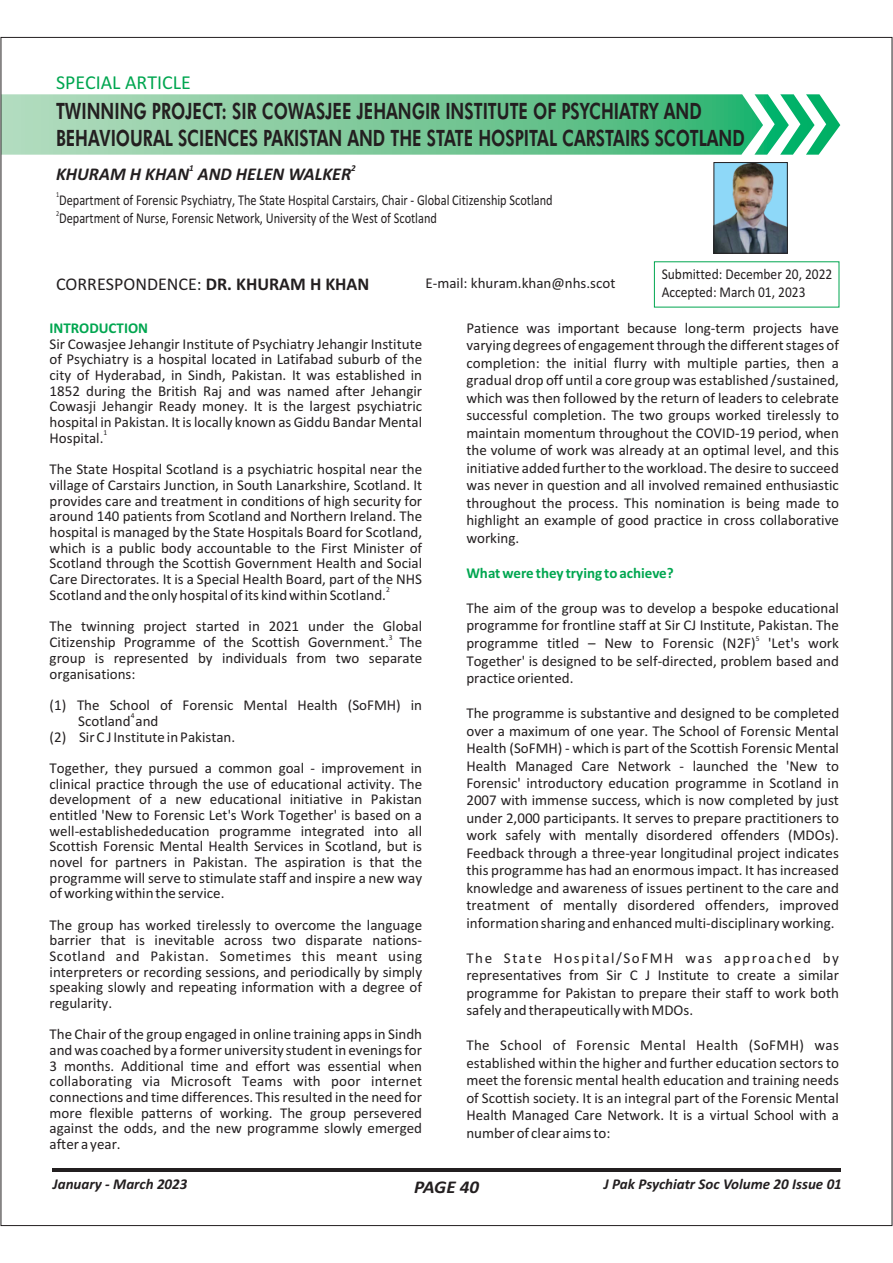
<style>
.page{position:relative;width:893px;height:1263px;background:#fff}
.page>*{position:absolute;margin:0;border:0;box-sizing:border-box;transform-origin:0 0}
.t1{font:800 22.5px/27px "Futura BT";color:#231f20;scale:.73 1}
.t2{font:19.95px "Calibri";color:#00a650}
.t3{font:18px "Calibri";color:#231f20}
.t4{font:italic 700 18px "Calibri";color:#231f20}
.t5{font:italic 700 18px "Calibri";color:#231f20;scale:1.06 1}
.t6{font:15px/17.5px "Calibri";color:#231f20;text-align:justify}
.t7{font:15px "Calibri";color:#231f20;scale:.82 1}
.t8{font:italic 700 15px "Calibri";color:#231f20}
.t9{font:15px/18.3px "Calibri";color:#231f20;scale:.9 1}
.t10{font:700 15px "Calibri";color:#00a650}
.t11{font:italic 700 9px "Calibri";color:#231f20}
.t12{font:7.5px "Calibri";color:#231f20}
.t13{font:7.5px "Calibri";color:#231f20;scale:.82 1}
.s1{font-weight:700}
</style>
<div class="page">
<svg style="left:3px;top:94px;width:837px;height:61px;background:#7ccb9e"></svg>
<hr style="left:52px;top:1168px;width:789px;height:3px;background:#231f20">
<img style="left:715px;top:164px;width:71px;height:88px">
<div style="left:713px;top:162px;width:75px;height:92px;border:1px solid #231f20"></div>
<h2 class="t2" style="left:56px;top:74px;width:136px">SPECIAL ARTICLE</h2>
<h1 class="t1" style="left:56px;top:100px;width:945px">TWINNING PROJECT: SIR COWASJEE JEHANGIR INSTITUTE OF PSYCHIATRY AND<br>BEHAVIOURAL SCIENCES PAKISTAN AND THE STATE HOSPITAL CARSTAIRS SCOTLAND</h1>
<p class="t11" style="left:189px;top:165px;width:6px">1</p>
<p class="t11" style="left:351px;top:165px;width:6px">2</p>
<p class="t4" style="left:56px;top:167px;width:297px">KHURAM H KHAN AND HELEN WALKER</p>
<p class="t13" style="left:56px;top:192px;width:5px">1</p>
<p class="t7" style="left:59px;top:194px;width:603px">Department of Forensic Psychiatry, The State Hospital Carstairs, Chair - Global Citizenship Scotland</p>
<p class="t13" style="left:56px;top:210px;width:5px">2</p>
<p class="t7" style="left:59px;top:212px;width:462px">Department of Nurse, Forensic Network, University of the West of Scotland</p>
<p class="t3" style="left:56px;top:277px;width:315px">CORRESPONDENCE: <span class="s1">DR. KHURAM H KHAN</span></p>
<p class="t6" style="left:426px;top:276px;width:191px">E-mail: khuram.khan@nhs.scot</p>
<p class="t9" style="left:662px;top:266px;width:191px">Submitted: December 20, 2022<br>Accepted: March 01, 2023</p>
<p class="t6" style="left:466px;top:320px;width:374px">Patience was important because long-term projects have varying degrees of engagement through the different stages of completion: the initial flurry with multiple parties, then a gradual drop off until a core group was established /sustained, which was then followed by the return of leaders to celebrate successful completion. The two groups worked tirelessly to maintain momentum throughout the COVID-19 period, when the volume of work was already at an optimal level, and this initiative added further to the workload. The desire to succeed was never in question and all involved remained enthusiastic throughout the process. This nomination is being made to highlight an example of good practice in cross collaborative working.</p>
<p class="t10" style="left:50px;top:322px;width:100px">INTRODUCTION</p>
<p class="t6" style="left:50px;top:337px;width:374px;line-height:15.6px">Sir Cowasjee Jehangir Institute of Psychiatry Jehangir Institute of Psychiatry is a hospital located in Latifabad suburb of the city of Hyderabad, in Sindh, Pakistan. It was established in 1852 during the British Raj and was named after Jehangir Cowasji Jehangir Ready money. It is the largest psychiatric hospital in Pakistan. It is locally known as Giddu Bandar Mental</p>
<p class="t12" style="left:104px;top:430px;width:5px">1</p>
<p class="t6" style="left:50px;top:423px;width:374px;line-height:31.3px">Hospital.<br>The State Hospital Scotland is a psychiatric hospital near the</p>
<p class="t6" style="left:50px;top:478px;width:374px;line-height:15.6px">village of Carstairs Junction, in South Lanarkshire, Scotland. It provides care and treatment in conditions of high security for around 140 patients from Scotland and Northern Ireland. The hospital is managed by the State Hospitals Board for Scotland, which is a public body accountable to the First Minister of Scotland through the Scottish Government Health and Social Care Directorates. It is a Special Health Board, part of the NHS</p>
<p class="t12" style="left:386px;top:587px;width:5px">2</p>
<p class="t6" style="left:50px;top:580px;width:374px;line-height:31.3px">Scotland and the only hospital of its kind within Scotland.<br>The twinning project started in 2021 under the Global</p>
<p class="t12" style="left:389px;top:634px;width:5px">3</p>
<p class="t6" style="left:50px;top:636px;width:374px;line-height:15.6px">Citizenship Programme of the Scottish Government. The group is represented by individuals from two separate organisations:</p>
<p class="t6" style="left:50px;top:697px;width:374px">(1) The School of Forensic Mental Health (SoFMH) in</p>
<p class="t12" style="left:131px;top:713px;width:5px">4</p>
<p class="t6" style="left:50px;top:714px;width:187px;line-height:15.6px;text-indent:29px">Scotland and<br>(2) Sir C J Institute in Pakistan.</p>
<p class="t6" style="left:50px;top:761px;width:374px;line-height:15.6px">Together, they pursued a common goal - improvement in clinical practice through the use of educational activity. The development of a new educational initiative in Pakistan entitled 'New to Forensic Let's Work Together' is based on a well-establishededucation programme integrated into all Scottish Forensic Mental Health Services in Scotland, but is novel for partners in Pakistan. The aspiration is that the programme will serve to stimulate staff and inspire a new way of working within the service.</p>
<p class="t6" style="left:50px;top:918px;width:374px;line-height:15.6px">The group has worked tirelessly to overcome the language barrier that is inevitable across two disparate nations-Scotland and Pakistan. Sometimes this meant using interpreters or recording sessions, and periodically by simply speaking slowly and repeating information with a degree of regularity.</p>
<p class="t6" style="left:50px;top:1028px;width:374px;line-height:15.6px">The Chair of the group engaged in online training apps in Sindh and was coached by a former university student in evenings for 3 months. Additional time and effort was essential when collaborating via Microsoft Teams with poor internet connections and time differences. This resulted in the need for more flexible patterns of working. The group persevered against the odds, and the new programme slowly emerged after a year.</p>
<p class="t8" style="left:53px;top:1177px;width:136px">January - March 2023</p>
<p class="t8" style="left:604px;top:1177px;width:240px">J Pak Psychiatr Soc Volume 20 Issue 01</p>
<p class="t10" style="left:466px;top:566px;width:209px">What were they trying to achieve?</p>
<p class="t6" style="left:466px;top:600px;width:374px">The aim of the group was to develop a bespoke educational programme for frontline staff at Sir CJ Institute, Pakistan. The</p>
<p class="t12" style="left:756px;top:635px;width:5px">5</p>
<p class="t6" style="left:466px;top:635px;width:374px">programme titled – New to Forensic (N2F) 'Let's work Together' is designed to be self-directed, problem based and practice oriented.</p>
<p class="t6" style="left:466px;top:705px;width:374px">The programme is substantive and designed to be completed over a maximum of one year. The School of Forensic Mental Health (SoFMH) - which is part of the Scottish Forensic Mental Health Managed Care Network - launched the 'New to Forensic' introductory education programme in Scotland in 2007 with immense success, which is now completed by just under 2,000 participants. It serves to prepare practitioners to work safely with mentally disordered offenders (MDOs).<br>Feedback through a three-year longitudinal project indicates this programme has had an enormous impact. It has increased knowledge and awareness of issues pertinent to the care and treatment of mentally disordered offenders, improved information sharing and enhanced multi-disciplinary working.</p>
<p class="t6" style="left:466px;top:950px;width:374px">The State Hospital/SoFMH was approached by representatives from Sir C J Institute to create a similar programme for Pakistan to prepare their staff to work both safely and therapeutically with MDOs.</p>
<p class="t6" style="left:466px;top:1038px;width:374px">The School of Forensic Mental Health (SoFMH) was established within the higher and further education sectors to meet the forensic mental health education and training needs of Scottish society. It is an integral part of the Forensic Mental Health Managed Care Network. It is a virtual School with a number of clear aims to:</p>
<p class="t5" style="left:414px;top:1179px;width:63px">PAGE 40</p>
</div>
